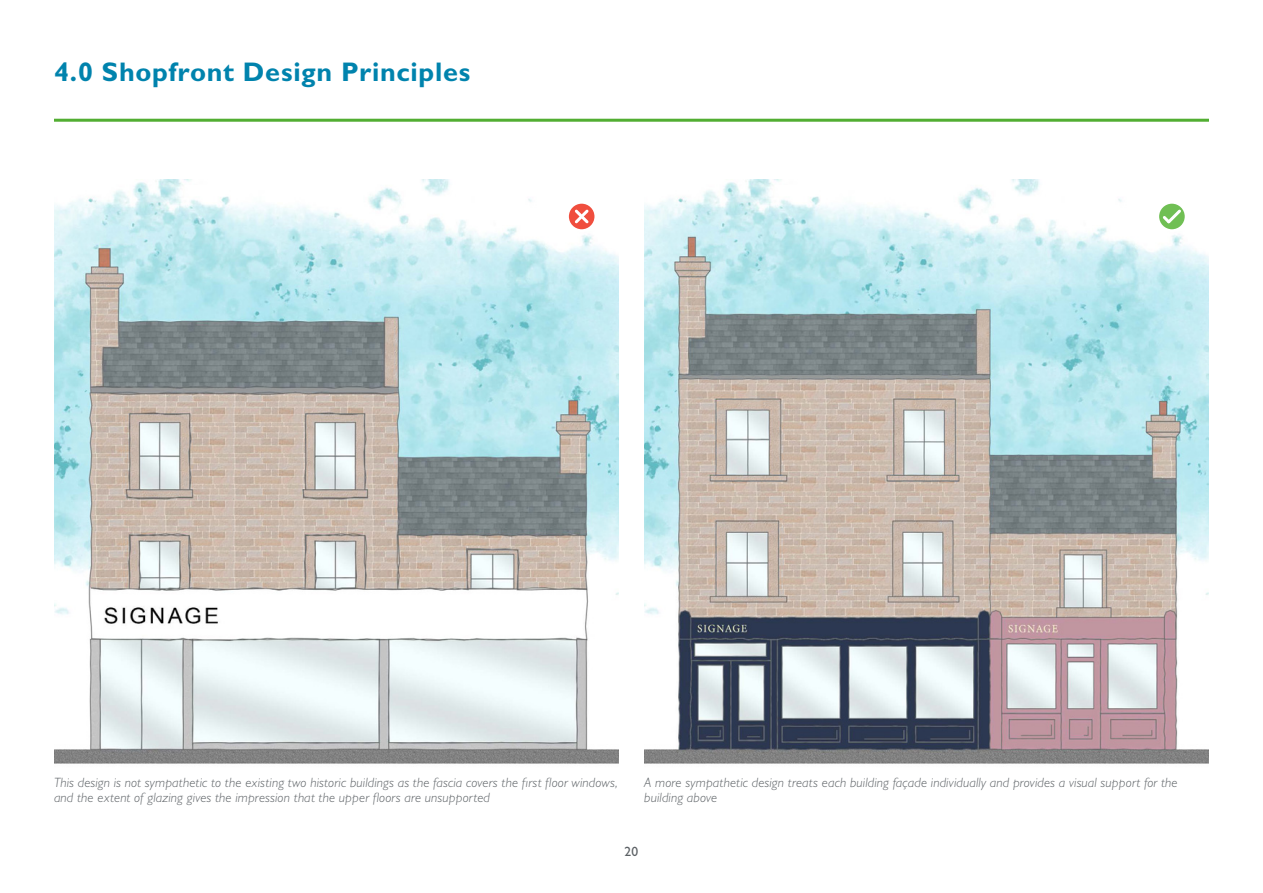
<style>
.page{position:relative;width:1263px;height:893px;background:#fff}
.page>*{position:absolute;margin:0;border:0;box-sizing:border-box;transform-origin:0 0}
.t1{font:700 27px "Gill Sans Std";letter-spacing:.025em;color:#0083ad}
._9_10_Light_Italic{font:italic 300 13.5px/15px "Gill Sans Std";letter-spacing:.01em;color:#5b6064}
.t2{font:13.5px "Gill Sans Std";color:#5b6064}
</style>
<div class="page">
<hr style="left:54px;top:119px;width:1155px;height:3px;background:#52ae32">
<img style="left:644px;top:179px;width:565px;height:585px">
<img style="left:54px;top:179px;width:565px;height:585px">
<svg style="left:1157px;top:202px;width:29px;height:29px"></svg>
<div style="left:1156px;top:201px;width:32px;height:31px;border:3px solid #fff;border-radius:50%"></div>
<svg style="left:1160px;top:207px;width:24px;height:19px"></svg>
<svg style="left:567px;top:202px;width:29px;height:29px"></svg>
<div style="left:566px;top:201px;width:31px;height:31px;border:3px solid #fff;border-radius:50%"></div>
<svg style="left:572px;top:207px;width:19px;height:19px"></svg>
<h1 class="t1" style="left:54px;top:56px;width:418px">4.0 Shopfront Design Principles</h1>
<p class="_9_10_Light_Italic" style="left:54px;top:775px;width:565px">This design is not sympathetic to the existing two historic buildings as the fascia covers the first floor windows, and the extent of glazing gives the impression that the upper floors are unsupported</p>
<p class="_9_10_Light_Italic" style="left:644px;top:775px;width:535px">A more sympathetic design treats each building façade individually and provides a visual support for the building above</p>
<p class="t2" style="left:625px;top:844px;width:15px">20</p>
</div>
